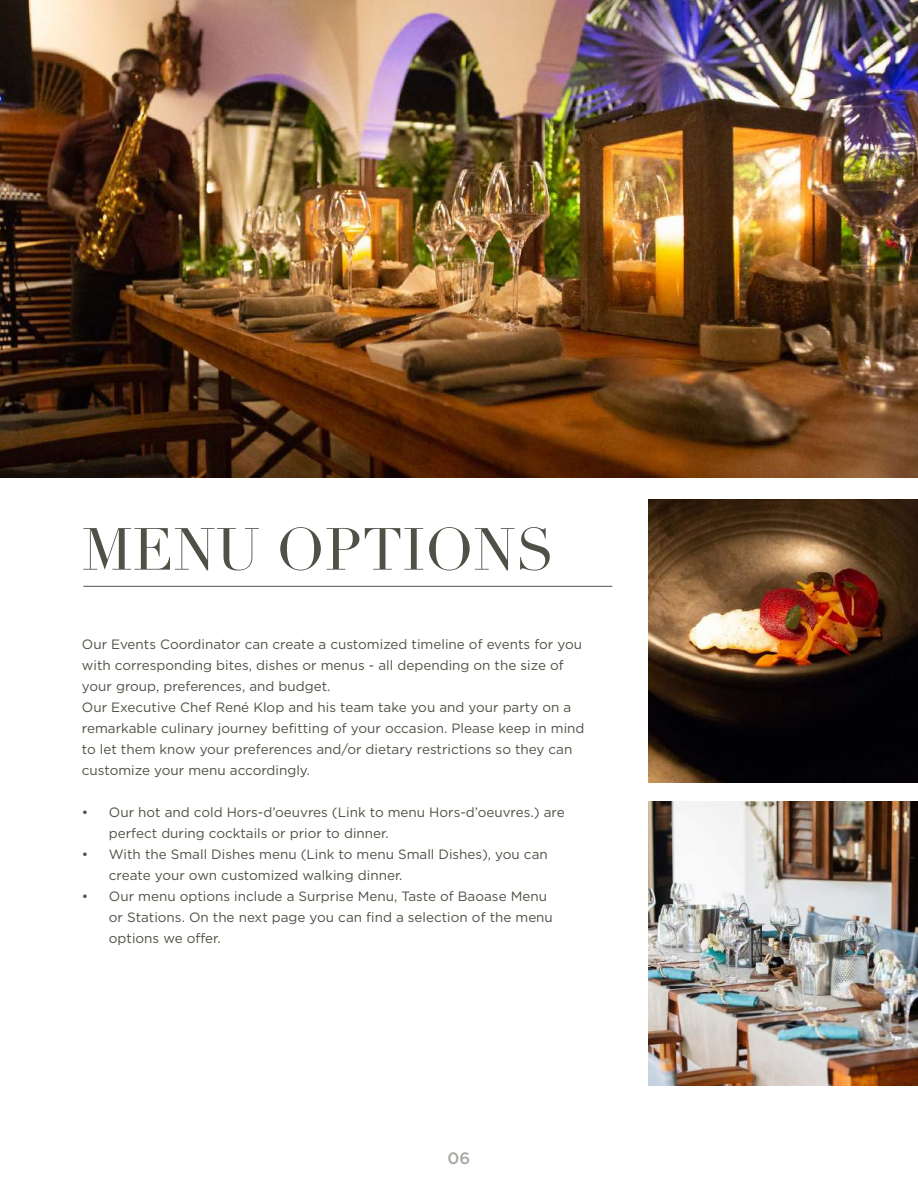
<style>
.page{position:relative;width:918px;height:1188px;background:#fff}
.page>*{position:absolute;margin:0;border:0;box-sizing:border-box;transform-origin:0 0}
.t1{font:58.35px "Didot";color:#505046}
.t2{font:500 16.5px "Gotham";color:#a8a8a2}
.t3{font:13.5px/21px "Gotham";color:#505046}
</style>
<div class="page">
<img style="left:0;top:0;width:918px;height:477px">
<img style="left:649px;top:500px;width:269px;height:282px">
<img style="left:649px;top:801px;width:269px;height:284px">
<hr style="left:83px;top:586px;width:529px;height:1px;background:#505046">
<h1 class="t1" style="left:82px;top:514px;width:474px">MENU OPTIONS</h1>
<p class="t3" style="left:82px;top:633px;width:504px">Our Events Coordinator can create a customized timeline of events for you with corresponding bites, dishes or menus - all depending on the size of your group, preferences, and budget.<br>Our Executive Chef René Klop and his team take you and your party on a remarkable culinary journey befitting of your occasion. Please keep in mind to let them know your preferences and/or dietary restrictions so they can customize your menu accordingly.</p>
<p class="t3" style="left:109px;top:801px;width:457px;text-indent:-27px">• Our hot and cold Hors-d’oeuvres (Link to menu Hors-d’oeuvres.) are perfect during cocktails or prior to dinner.</p>
<p class="t3" style="left:109px;top:843px;width:440px;text-indent:-27px">• With the Small Dishes menu (Link to menu Small Dishes), you can create your own customized walking dinner.</p>
<p class="t3" style="left:109px;top:885px;width:446px;text-indent:-27px">• Our menu options include a Surprise Menu, Taste of Baoase Menu or Stations. On the next page you can find a selection of the menu options we offer.</p>
<p class="t2" style="left:448px;top:1147px;width:24px">06</p>
</div>
